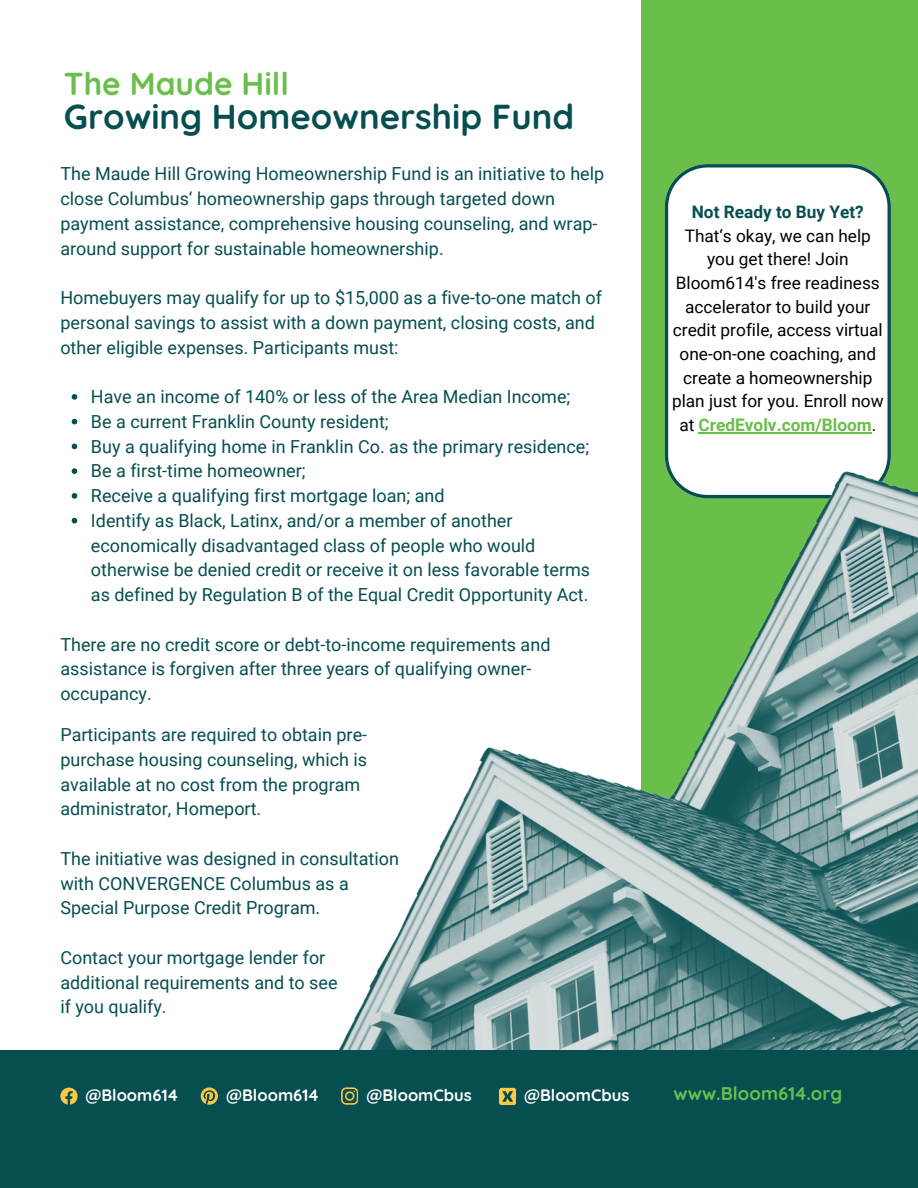
<style>
.page{position:relative;width:918px;height:1188px;background:#fff}
.page>*{position:absolute;margin:0;border:0;box-sizing:border-box;transform-origin:0 0}
.t1{font:700 34.65px "Quicksand";color:#074e51}
.t2{font:700 31.65px "Quicksand";color:#6abf4b}
.t3{font:700 18.45px "Quicksand";color:#6abf4b}
.t4{font:18px/24.8px "Roboto";color:#074e51}
.t5{font:17.25px/23.7px "Roboto";color:#000;text-align:center}
.t6{font:700 16.5px "Quicksand";color:#fff}
.s1{font-weight:700;color:#074e51}
.s2{font-weight:700;color:#6abf4b}
</style>
<div class="page">
<div style="left:641px;top:0;width:277px;height:1050px;background:#6abf4b"></div>
<div style="left:665px;top:164px;width:226px;height:192px;background:#fff"></div>
<img style="left:339px;top:356px;width:579px;height:694px">
<div style="left:0;top:1050px;width:918px;height:138px;background:#074e51"></div>
<svg style="left:201px;top:1087px;width:17px;height:17px"></svg>
<svg style="left:341px;top:1087px;width:17px;height:17px"></svg>
<svg style="left:499px;top:1088px;width:17px;height:17px"></svg>
<svg style="left:60px;top:1088px;width:17px;height:16px"></svg>
<svg style="left:72px;top:394px;width:5px;height:6px"></svg>
<svg style="left:72px;top:419px;width:5px;height:5px"></svg>
<svg style="left:72px;top:444px;width:5px;height:5px"></svg>
<svg style="left:72px;top:468px;width:5px;height:6px"></svg>
<svg style="left:72px;top:493px;width:5px;height:6px"></svg>
<svg style="left:72px;top:518px;width:5px;height:5px"></svg>
<hr style="left:699px;top:432px;width:173px;height:1px;background:#6abf4b">
<h3 class="t2" style="left:64px;top:64px;width:226px">The Maude Hill</h3>
<h3 class="t1" style="left:64px;top:95px;width:512px">Growing Homeownership Fund</h3>
<h3 class="t4" style="left:60px;top:162px;width:545px">The Maude Hill Growing Homeownership Fund is an initiative to help close Columbus‘ homeownership gaps through targeted down payment assistance, comprehensive housing counseling, and wrap&shy;around support for sustainable homeownership.</h3>
<h1 class="t4" style="left:60px;top:286px;width:543px">Homebuyers may qualify for up to $15,000 as a five-to-one match of personal savings to assist with a down payment, closing costs, and other eligible expenses. Participants must:</h1>
<h3 class="t4" style="left:91px;top:385px;width:481px">Have an income of 140% or less of the Area Median Income;</h3>
<h3 class="t4" style="left:91px;top:409px;width:299px">Be a current Franklin County resident;</h3>
<h3 class="t4" style="left:91px;top:434px;width:500px">Buy a qualifying home in Franklin Co. as the primary residence;</h3>
<h3 class="t4" style="left:91px;top:459px;width:216px">Be a first-time homeowner;</h3>
<h3 class="t4" style="left:91px;top:484px;width:355px">Receive a qualifying first mortgage loan; and</h3>
<h3 class="t4" style="left:91px;top:508px;width:501px">Identify as Black, Latinx, and/or a member of another economically disadvantaged class of people who would otherwise be denied credit or receive it on less favorable terms as defined by Regulation B of the Equal Credit Opportunity Act.</h3>
<h3 class="t4" style="left:60px;top:632px;width:492px">There are no credit score or debt-to-income requirements and assistance is forgiven after three years of qualifying owner&shy;occupancy.</h3>
<p class="t4" style="left:60px;top:723px;width:308px">Participants are required to obtain pre&shy;purchase housing counseling, which is available at no cost from the program administrator, Homeport.</p>
<p class="t4" style="left:60px;top:846px;width:340px">The initiative was designed in consultation with CONVERGENCE Columbus as a<br>Special Purpose Credit Program.</p>
<p class="t4" style="left:60px;top:945px;width:279px">Contact your mortgage lender for additional requirements and to see if you qualify.</p>
<p class="t5" style="left:672px;top:200px;width:213px"><span class="s1">Not Ready to Buy Yet?<br></span>That‘s okay, we can help you get there! Join<br>Bloom614's free readiness accelerator to build your credit profile, access virtual one-on-one coaching, and create a homeownership plan just for you. Enroll now at <span class="s2">CredEvolv.com/Bloom</span>.</p>
<h3 class="t6" style="left:86px;top:1085px;width:94px">@Bloom614</h3>
<p class="t6" style="left:226px;top:1084px;width:94px">@Bloom614</p>
<h3 class="t6" style="left:367px;top:1084px;width:107px">@BloomCbus</h3>
<h3 class="t6" style="left:524px;top:1084px;width:107px">@BloomCbus</h3>
<h3 class="t3" style="left:674px;top:1082px;width:170px">www.Bloom614.org</h3>
</div>
